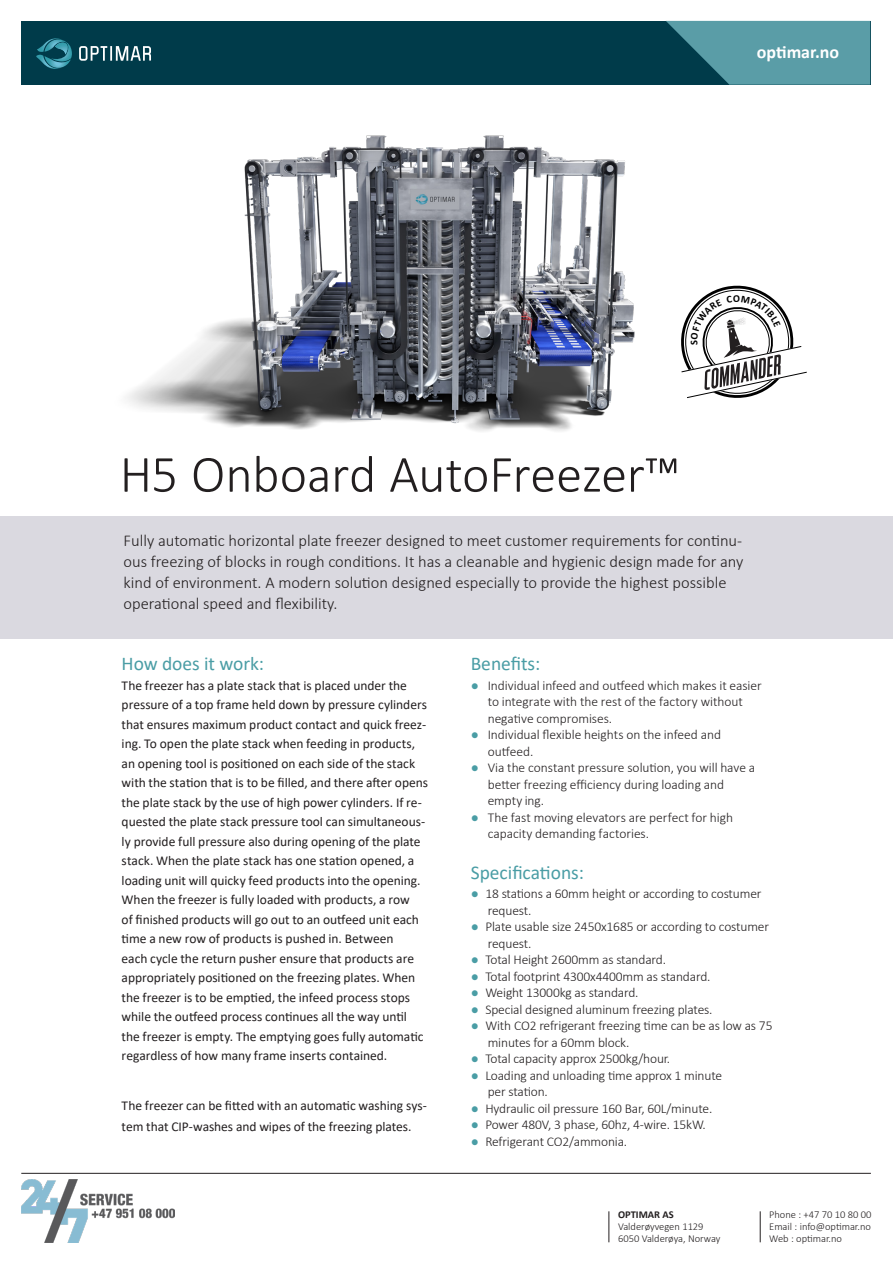
<style>
.page{position:relative;width:893px;height:1263px;background:#fff}
.page>*{position:absolute;margin:0;border:0;box-sizing:border-box;transform-origin:0 0}
._14_Small_Title_black_Titillium_Web{font:300 52.5px "Calibri";letter-spacing:-.005em;color:#231f20}
.Bullet_list{font:19.5px "Calibri";color:#4a9da5}
.t1{font:700 18px "Calibri";color:#fff}
.t2{font:300 16.5px/21px "Calibri";color:#231f20}
.Bullet_list-2{font:13.5px/19.5px "Calibri";letter-spacing:-.005em;color:#231f20}
.t3{font:300 13.5px/16.5px "Calibri";letter-spacing:-.01em;color:#231f20}
.t4{font:300 10.5px "Calibri";color:#231f20}
.t5{font:700 10.5px "Calibri";color:#231f20}
.t6{font:700 10.35px "Calibri";color:#000}
.s1{font-family:"Segoe UI";color:#4a9da5}
</style>
<div class="page">
<img style="left:127px;top:20px;width:665px;height:411px">
<hr style="left:21px;top:1173px;width:850px;height:1px;background:#231f20">
<div style="left:0;top:516px;width:892px;height:122px;background:#dad9e0"></div>
<img style="left:21px;top:1180px;width:153px;height:62px">
<hr style="left:760px;top:1211px;width:1px;height:31px;background:#231f20">
<hr style="left:608px;top:1211px;width:1px;height:31px;background:#231f20">
<div style="left:21px;top:21px;width:849px;height:64px;background:#003b4a"></div>
<svg style="left:666px;top:21px;width:204px;height:64px"></svg>
<svg style="left:36px;top:38px;width:36px;height:31px"></svg>
<svg style="left:79px;top:46px;width:72px;height:15px"></svg>
<svg style="left:677px;top:282px;width:130px;height:120px"></svg>
<p class="t1" style="left:757px;top:39px;width:84px">optimar.no</p>
<p class="t6" style="left:687px;top:345px;width:6px;rotate:-90deg">S</p>
<p class="_14_Small_Title_black_Titillium_Web" style="left:120px;top:442px;width:562px">H5 Onboard AutoFreezer™</p>
<p class="t2" style="left:124px;top:530px;width:621px">Fully automatic horizontal plate freezer designed to meet customer requirements for continu&shy;ous freezing of blocks in rough conditions. It has a cleanable and hygienic design made for any kind of environment. A modern solution designed especially to provide the highest possible operational speed and flexibility.</p>
<p class="Bullet_list" style="left:122px;top:650px;width:144px">How does it work:</p>
<p class="Bullet_list-2" style="left:122px;top:675px;width:308px">The freezer has a plate stack that is placed under the pressure of a top frame held down by pressure cylinders that ensures maximum product contact and quick freez&shy;ing. To open the plate stack when feeding in products, an opening tool is positioned on each side of the stack with the station that is to be filled, and there after opens the plate stack by the use of high power cylinders. If re&shy;quested the plate stack pressure tool can simultaneous&shy;ly provide full pressure also during opening of the plate stack. When the plate stack has one station opened, a loading unit will quicky feed products into the opening.</p>
<p class="Bullet_list-2" style="left:122px;top:889px;width:303px">When the freezer is fully loaded with products, a row of finished products will go out to an outfeed unit each time a new row of products is pushed in. Between<br>each cycle the return pusher ensure that products are appropriately positioned on the freezing plates. When the freezer is to be emptied, the infeed process stops while the outfeed process continues all the way until the freezer is empty. The emptying goes fully automatic regardless of how many frame inserts contained.</p>
<p class="Bullet_list-2" style="left:122px;top:1094px;width:307px;line-height:21px">The freezer can be fitted with an automatic washing sys&shy;tem that CIP-washes and wipes of the freezing plates.</p>
<p class="Bullet_list" style="left:471px;top:650px;width:71px">Benefits:</p>
<p class="t3" style="left:488px;top:677px;width:275px;text-indent:-17px"><span class="s1">●</span> Individual infeed and outfeed which makes it easier to integrate with the rest of the factory without negative compromises.</p>
<p class="t3" style="left:488px;top:726px;width:235px;text-indent:-17px"><span class="s1">●</span> Individual flexible heights on the infeed and outfeed.</p>
<p class="t3" style="left:488px;top:759px;width:269px;text-indent:-17px"><span class="s1">●</span> Via the constant pressure solution, you will have a better freezing efficiency during loading and empty ing.</p>
<p class="t3" style="left:488px;top:809px;width:247px;text-indent:-17px"><span class="s1">●</span> The fast moving elevators are perfect for high capacity demanding factories.</p>
<p class="Bullet_list" style="left:471px;top:859px;width:115px">Specifications:</p>
<p class="t3" style="left:488px;top:885px;width:275px;text-indent:-17px"><span class="s1">●</span> 18 stations a 60mm height or according to costumer request.</p>
<p class="t3" style="left:488px;top:918px;width:283px;text-indent:-17px"><span class="s1">●</span> Plate usable size 2450x1685 or according to costumer request.</p>
<p class="t3" style="left:471px;top:951px;width:197px"><span class="s1">●</span> Total Height 2600mm as standard.</p>
<p class="t3" style="left:471px;top:968px;width:241px"><span class="s1">●</span> Total footprint 4300x4400mm as standard.</p>
<p class="t3" style="left:471px;top:984px;width:169px"><span class="s1">●</span> Weight 13000kg as standard.</p>
<p class="t3" style="left:471px;top:1001px;width:243px"><span class="s1">●</span> Special designed aluminum freezing plates.</p>
<p class="t3" style="left:488px;top:1017px;width:286px;text-indent:-17px"><span class="s1">●</span> With CO2 refrigerant freezing time can be as low as 75 minutes for a 60mm block.</p>
<p class="t3" style="left:471px;top:1050px;width:201px"><span class="s1">●</span> Total capacity approx 2500kg/hour.</p>
<p class="t3" style="left:488px;top:1067px;width:236px;text-indent:-17px"><span class="s1">●</span> Loading and unloading time approx 1 minute per station.</p>
<p class="t3" style="left:471px;top:1100px;width:243px"><span class="s1">●</span> Hydraulic oil pressure 160 Bar, 60L/minute.</p>
<p class="t3" style="left:471px;top:1116px;width:237px"><span class="s1">●</span> Power 480V, 3 phase, 60hz, 4-wire. 15kW.</p>
<p class="t3" style="left:471px;top:1133px;width:158px"><span class="s1">●</span> Refrigerant CO2/ammonia.</p>
<p class="t5" style="left:618px;top:1207px;width:57px">OPTIMAR AS</p>
<p class="t4" style="left:618px;top:1220px;width:87px">Valderøyvegen 1129</p>
<p class="t4" style="left:618px;top:1232px;width:104px">6050 Valderøya, Norway</p>
<p class="t4" style="left:769px;top:1208px;width:104px">Phone : +47 70 10 80 00</p>
<p class="t4" style="left:769px;top:1220px;width:103px">Email : info@optimar.no</p>
<p class="t4" style="left:769px;top:1232px;width:74px">Web : optimar.no</p>
</div>
